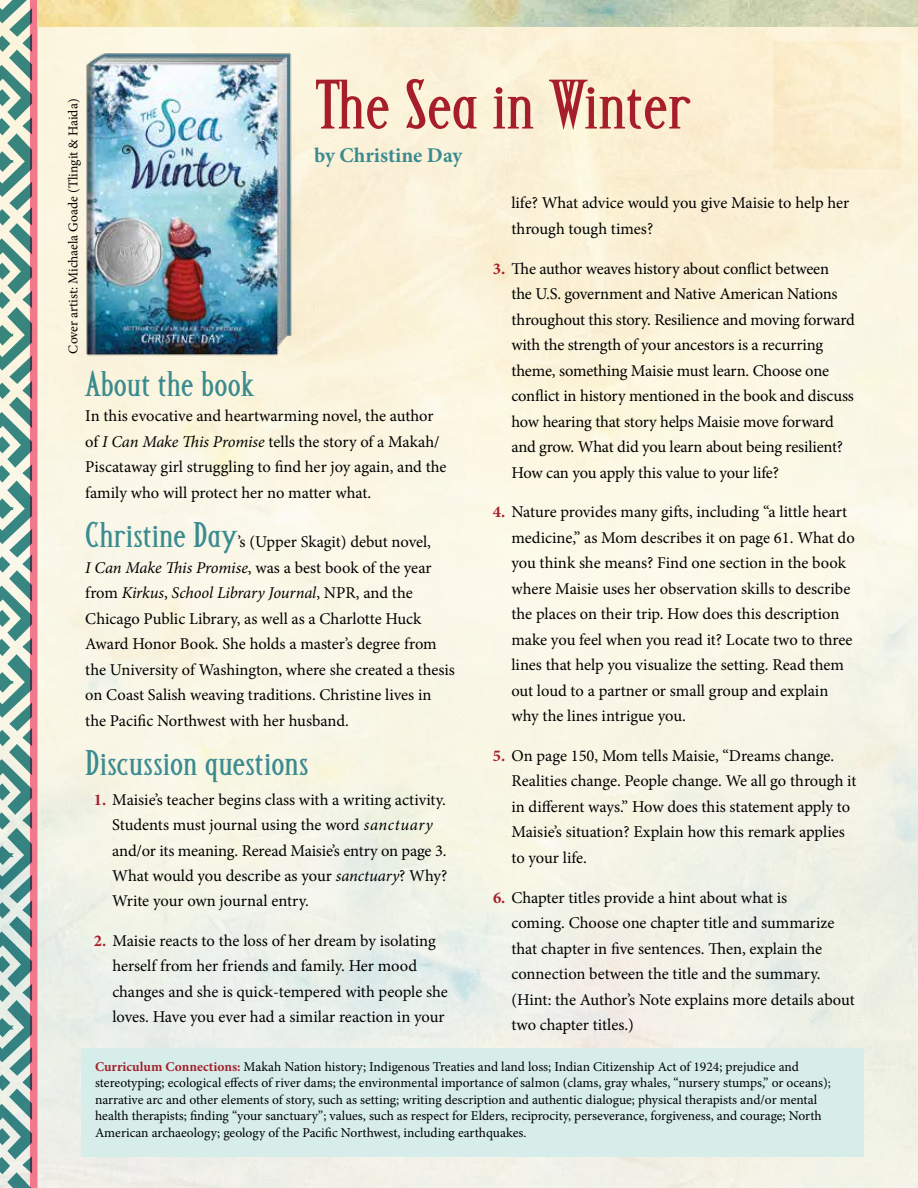
<style>
.page{position:relative;width:918px;height:1188px;background:#fff}
.page>*{position:absolute;margin:0;border:0;box-sizing:border-box;transform-origin:0 0}
.t1{font:700 67.5px "Altar";color:#a51e29}
.t2{font:700 34.5px "Altar";color:#3a8b90}
.t3{font:700 21px "Minion Pro";color:#3a8b90}
.t4{font:16.5px/25.5px "Minion Pro";letter-spacing:-.005em;color:#000}
.t5{font:13.5px/16.5px "Minion Pro";color:#000}
.s1{font-weight:700;color:#a51e29}
.s2{font-style:italic}
.s3{font-family:"Altar";font-weight:700;font-size:34.5px;color:#3a8b90}
</style>
<div class="page">
<div style="left:30px;top:0;width:7px;height:1188px;background:#f2788c"></div>
<img style="left:37px;top:0;width:881px;height:27px">
<svg style="left:774px;top:41px;width:127px;height:128px;background:#faedcd"></svg>
<svg style="left:0;top:0;width:32px;height:1188px;background:#99b7af"></svg>
<div style="left:82px;top:1048px;width:782px;height:109px;background:#d6edea"></div>
<img style="left:85px;top:51px;width:214px;height:312px">
<h1 class="t1" style="left:314px;top:71px;width:379px">The Sea in Winter</h1>
<p class="t3" style="left:314px;top:140px;width:150px">by Christine Day</p>
<p class="t5" style="left:65px;top:354px;width:256px;rotate:-90deg">Cover artist: Michaela Goade (Tlingit &amp; Haida)</p>
<p class="t4" style="left:511px;top:191px;width:339px">life? What advice would you give Maisie to help her through tough times?</p>
<p class="t4" style="left:511px;top:256px;width:345px;text-indent:-18px"><span class="s1">3.</span> The author weaves history about conflict between<br>the U.S. government and Native American Nations throughout this story. Resilience and moving forward with the strength of your ancestors is a recurring theme, something Maisie must learn. Choose one conflict in history mentioned in the book and discuss how hearing that story helps Maisie move forward and grow. What did you learn about being resilient?<br>How can you apply this value to your life?</p>
<p class="t4" style="left:511px;top:499px;width:345px;text-indent:-18px"><span class="s1">4.</span> Nature provides many gifts, including “a little heart medicine,” as Mom describes it on page 61. What do you think she means? Find one section in the book where Maisie uses her observation skills to describe the places on their trip. How does this description make you feel when you read it? Locate two to three lines that help you visualize the setting. Read them out loud to a partner or small group and explain why the lines intrigue you.</p>
<p class="t4" style="left:511px;top:743px;width:347px;text-indent:-18px"><span class="s1">5.</span> On page 150, Mom tells Maisie, “Dreams change.<br>Realities change. People change. We all go through it in different ways.” How does this statement apply to Maisie’s situation? Explain how this remark applies to your life.</p>
<p class="t4" style="left:511px;top:885px;width:345px;text-indent:-18px"><span class="s1">6.</span> Chapter titles provide a hint about what is<br>coming. Choose one chapter title and summarize that chapter in five sentences. Then, explain the connection between the title and the summary. (Hint: the Author’s Note explains more details about two chapter titles.)</p>
<h2 class="t2" style="left:85px;top:366px;width:171px">About the book</h2>
<p class="t4" style="left:85px;top:403px;width:363px">In this evocative and heartwarming novel, the author of <span class="s2">I Can Make This Promise</span> tells the story of a Makah/ Piscataway girl struggling to find her joy again, and the family who will protect her no matter what.</p>
<p class="t4" style="left:85px;top:529px;width:371px"><span class="s3">Christine Day</span>’s (Upper Skagit) debut novel,<br><span class="s2">I Can Make This Promise</span>, was a best book of the year from <span class="s2">Kirkus</span>, <span class="s2">School Library Journal</span>, NPR, and the Chicago Public Library, as well as a Charlotte Huck Award Honor Book. She holds a master’s degree from the University of Washington, where she created a thesis on Coast Salish weaving traditions. Christine lives in the Pacific Northwest with her husband.</p>
<h2 class="t2" style="left:85px;top:746px;width:225px">Discussion questions</h2>
<p class="t4" style="left:112px;top:787px;width:337px;text-indent:-18px"><span class="s1">1.</span> Maisie’s teacher begins class with a writing activity.<br>Students must journal using the word <span class="s2">sanctuary </span>and/or its meaning. Reread Maisie’s entry on page 3.<br>What would you describe as your <span class="s2">sanctuary</span>? Why?<br>Write your own journal entry.</p>
<p class="t4" style="left:112px;top:928px;width:337px;text-indent:-18px"><span class="s1">2.</span> Maisie reacts to the loss of her dream by isolating herself from her friends and family. Her mood changes and she is quick-tempered with people she loves. Have you ever had a similar reaction in your</p>
<p class="t5" style="left:95px;top:1058px;width:737px"><span class="s1">Curriculum Connections:</span> Makah Nation history; Indigenous Treaties and land loss; Indian Citizenship Act of 1924; prejudice and stereotyping; ecological effects of river dams; the environmental importance of salmon (clams, gray whales, “nursery stumps,” or oceans); narrative arc and other elements of story, such as setting; writing description and authentic dialogue; physical therapists and/or mental health therapists; finding “your sanctuary”; values, such as respect for Elders, reciprocity, perseverance, forgiveness, and courage; North American archaeology; geology of the Pacific Northwest, including earthquakes.</p>
</div>
